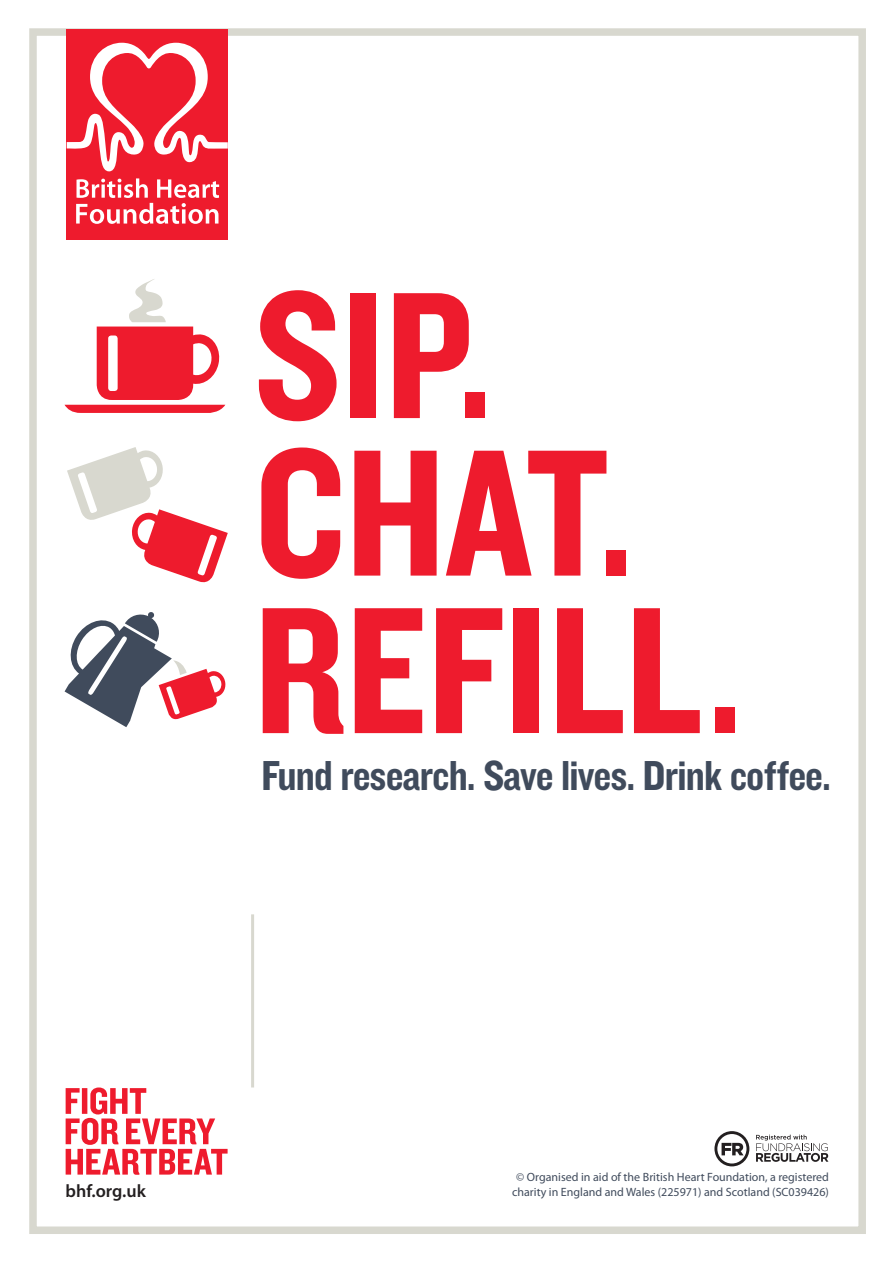
<style>
.page{position:relative;width:893px;height:1263px;background:#fff}
.page>*{position:absolute;margin:0;border:0;box-sizing:border-box;transform-origin:0 0}
.t1{font:187.5px/157.5px "Knockout 50 Welterweight";color:#ee1b2d}
.t2{font:43.5px "Knockout 50 Welterweight";letter-spacing:-.02em;color:#404b5c}
.t3{font:600 18px "Myriad Pro";color:#231f20}
.t4{font:12px/15px "Myriad Pro";color:#404b5c;text-align:center}
</style>
<div class="page">
<div style="left:29px;top:28px;width:837px;height:1206px;border:8px solid #d8d8cf"></div>
<svg style="left:65px;top:279px;width:160px;height:134px"></svg>
<svg style="left:67px;top:447px;width:161px;height:136px"></svg>
<div style="left:67px;top:29px;width:161px;height:210px;background:#ee1b2d"></div>
<svg style="left:67px;top:43px;width:161px;height:129px"></svg>
<svg style="left:76px;top:178px;width:143px;height:46px"></svg>
<svg style="left:66px;top:1087px;width:162px;height:88px"></svg>
<hr style="left:251px;top:914px;width:3px;height:173px;background:#d8d8cf">
<svg style="left:65px;top:612px;width:161px;height:115px"></svg>
<svg style="left:714px;top:1131px;width:35px;height:35px"></svg>
<svg style="left:756px;top:1135px;width:72px;height:27px"></svg>
<h1 class="t1" style="left:254px;top:270px;width:491px">SIP.<br>CHAT.<br>REFILL.</h1>
<h2 class="t2" style="left:261px;top:747px;width:571px">Fund research. Save lives. Drink coffee.</h2>
<h3 class="t3" style="left:66px;top:1179px;width:82px">bhf.org.uk</h3>
<p class="t4" style="left:512px;top:1169px;width:318px">© Organised in aid of the British Heart Foundation, a registered charity in England and Wales (225971) and Scotland (SC039426)</p>
</div>
